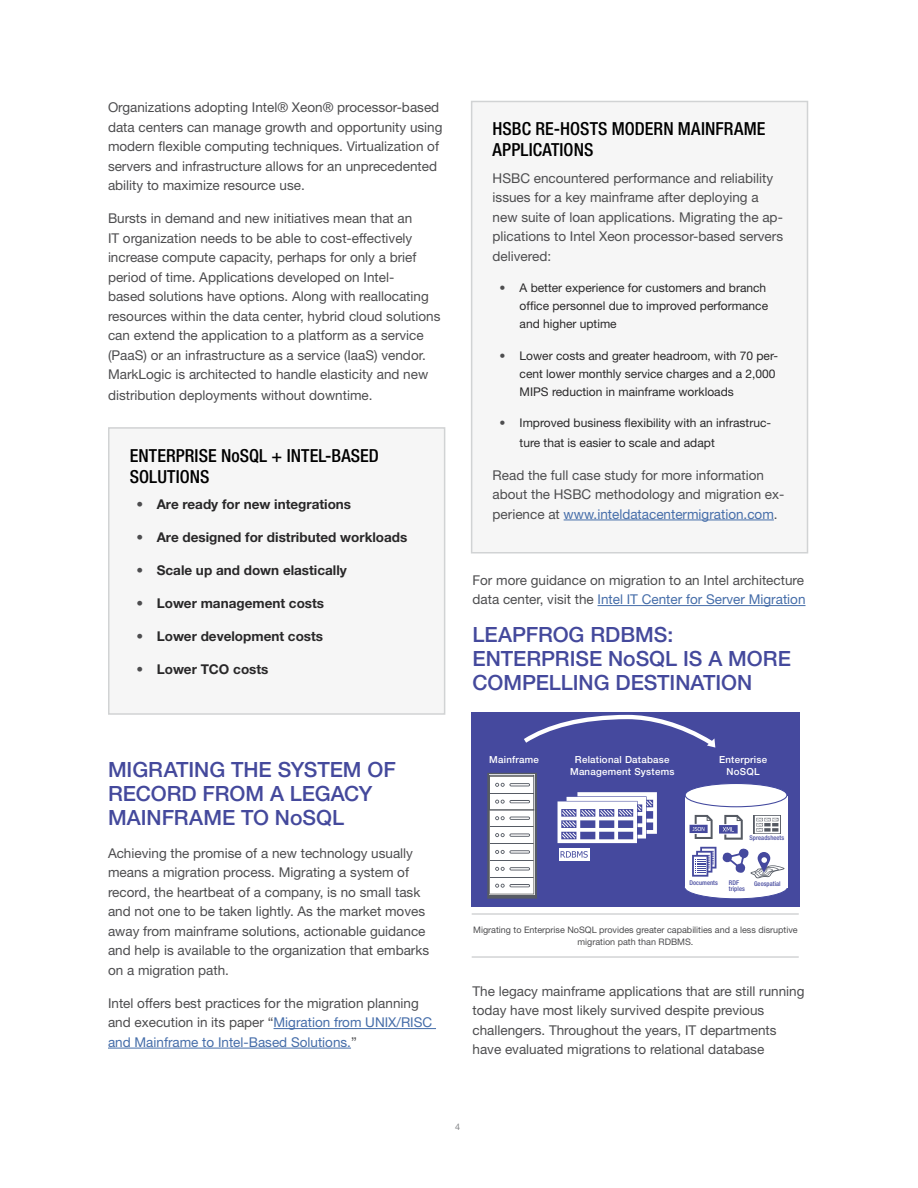
<style>
.page{position:relative;width:918px;height:1188px;background:#fff}
.page>*{position:absolute;margin:0;border:0;box-sizing:border-box;transform-origin:0 0}
.t1{font:500 21px/24px "Helvetica Neue LT Std";color:#44499c}
.t2{font:500 condensed 18px/21px "Helvetica Neue LT Std";letter-spacing:.005em;color:#000}
.t3{font:13.5px/19.5px "Helvetica Neue LT Pro";color:#4d4d4f}
.t4{font:700 13.5px "Helvetica Neue LT Std";color:#292829}
.t5{font:12px/18px "Helvetica Neue LT Pro";color:#292829}
.t6{font:500 9.75px/11.7px "Helvetica Neue LT Std";letter-spacing:.025em;color:#fff;text-align:center}
.t7{font:9px/12px "Helvetica Neue LT Pro";color:#4d4d4f;text-align:center}
.t8{font:9px "Helvetica Neue LT Pro";color:#808285}
.t9{font:500 condensed 6.45px "Helvetica Neue LT Std";letter-spacing:.01em;color:#45499e}
.s1{font-weight:400;color:#4d4d4f}
.s2{color:#456da9}
.s3{color:#4d4d4f}
</style>
<div class="page">
<hr style="left:274px;top:1028px;width:162px;height:1px;background:#456da9">
<hr style="left:108px;top:1048px;width:243px;height:1px;background:#456da9">
<hr style="left:598px;top:605px;width:208px;height:1px;background:#456da9">
<div style="left:472px;top:101px;width:336px;height:452px;background:#f6f6f6"></div>
<hr style="left:564px;top:520px;width:210px;height:1px;background:#456da9">
<div style="left:471px;top:101px;width:337px;height:453px;border:2px solid #d1d3d4"></div>
<div style="left:109px;top:428px;width:336px;height:286px;background:#f6f6f6"></div>
<div style="left:108px;top:427px;width:337px;height:288px;border:2px solid #d1d3d4"></div>
<hr style="left:472px;top:957px;width:327px;height:1px;background:#bcbec0">
<hr style="left:472px;top:914px;width:327px;height:1px;background:#bcbec0">
<div style="left:472px;top:712px;width:328px;height:195px;background:#45499e"></div>
<svg style="left:559px;top:848px;width:31px;height:13px"></svg>
<div style="left:559px;top:848px;width:30px;height:12px;background:#fff"></div>
<svg style="left:561px;top:851px;width:27px;height:7px"></svg>
<div style="left:685px;top:876px;width:102px;height:23px;background:#fff;border-radius:50%"></div>
<div style="left:684px;top:875px;width:104px;height:24px;border:1px solid #444a9f;border-radius:50%"></div>
<div style="left:685px;top:796px;width:102px;height:92px;background:#fff"></div>
<div style="left:685px;top:783px;width:102px;height:24px;background:#fff;border-radius:50%"></div>
<div style="left:685px;top:783px;width:102px;height:24px;border:1px solid #444a9f;border-radius:50%"></div>
<svg style="left:692px;top:847px;width:24px;height:30px"></svg>
<div style="left:557px;top:801px;width:81px;height:43px;border:1px solid #444a9f"></div>
<svg style="left:558px;top:792px;width:99px;height:51px"></svg>
<svg style="left:689px;top:815px;width:54px;height:25px"></svg>
<svg style="left:754px;top:815px;width:27px;height:19px"></svg>
<svg style="left:755px;top:816px;width:25px;height:17px"></svg>
<svg style="left:723px;top:848px;width:61px;height:30px"></svg>
<svg style="left:524px;top:714px;width:192px;height:34px"></svg>
<svg style="left:487px;top:773px;width:50px;height:126px;background:#d3d4d7"></svg>
<hr style="left:509px;top:783px;width:21px;height:3px;background:#565b64;border-radius:2px">
<div style="left:489px;top:775px;width:45px;height:35px;border:1px solid #565b64"></div>
<p class="t3" style="left:108px;top:97px;width:336px">Organizations adopting Intel® Xeon® processor-based data centers can manage growth and opportunity using modern flexible computing techniques. Virtualization of servers and infrastructure allows for an unprecedented ability to maximize resource use.</p>
<p class="t3" style="left:108px;top:208px;width:334px">Bursts in demand and new initiatives mean that an<br>IT organization needs to be able to cost-effectively increase compute capacity, perhaps for only a brief period of time. Applications developed on Intel-<br>based solutions have options. Along with reallocating resources within the data center, hybrid cloud solutions can extend the application to a platform as a service (PaaS) or an infrastructure as a service (IaaS) vendor.<br>MarkLogic is architected to handle elasticity and new</p>
<p class="t3" style="left:108px;top:385px;width:266px">distribution deployments without downtime.</p>
<h2 class="t2" style="left:130px;top:445px;width:251px">ENTERPRISE NoSQL + INTEL-BASED<br>SOLUTIONS</h2>
<p class="t4" style="left:136px;top:496px;width:216px"><span class="s1">•</span> Are ready for new integrations</p>
<p class="t4" style="left:136px;top:529px;width:272px"><span class="s1">•</span> Are designed for distributed workloads</p>
<p class="t4" style="left:136px;top:562px;width:212px"><span class="s1">•</span> Scale up and down elastically</p>
<p class="t4" style="left:136px;top:595px;width:189px"><span class="s1">•</span> Lower management costs</p>
<p class="t4" style="left:136px;top:628px;width:188px"><span class="s1">•</span> Lower development costs</p>
<p class="t4" style="left:136px;top:661px;width:134px"><span class="s1">•</span> Lower TCO costs</p>
<h1 class="t1" style="left:108px;top:757px;width:289px">MIGRATING THE SYSTEM OF<br>RECORD FROM A LEGACY<br>MAINFRAME TO NoSQL</h1>
<p class="t3" style="left:108px;top:843px;width:323px">Achieving the promise of a new technology usually means a migration process. Migrating a system of record, the heartbeat of a company, is no small task and not one to be taken lightly. As the market moves away from mainframe solutions, actionable guidance and help is available to the organization that embarks on a migration path.</p>
<p class="t3" style="left:108px;top:993px;width:326px">Intel offers best practices for the migration planning and execution in its paper “<span class="s2">Migration from UNIX/RISC and Mainframe to Intel-Based Solutions.</span>”</p>
<h2 class="t2" style="left:493px;top:118px;width:274px">HSBC RE-HOSTS MODERN MAINFRAME<br>APPLICATIONS</h2>
<p class="t3" style="left:493px;top:168px;width:292px">HSBC encountered performance and reliability issues for a key mainframe after deploying a new suite of loan applications. Migrating the ap&shy;plications to Intel Xeon processor-based servers delivered:</p>
<p class="t5" style="left:520px;top:279px;width:250px;text-indent:-20px"><span class="s3">•</span> A better experience for customers and branch office personnel due to improved performance and higher uptime</p>
<p class="t5" style="left:520px;top:346px;width:260px;text-indent:-20px"><span class="s3">•</span> Lower costs and greater headroom, with 70 per&shy;cent lower monthly service charges and a 2,000<br>MIPS reduction in mainframe workloads</p>
<p class="t5" style="left:520px;top:413px;width:253px;line-height:19.5px;text-indent:-20px"><span class="s3">•</span> Improved business flexibility with an infrastruc&shy;ture that is easier to scale and adapt</p>
<p class="t3" style="left:493px;top:465px;width:293px">Read the full case study for more information about the HSBC methodology and migration ex&shy;perience at <span class="s2">www.inteldatacentermigration.com</span>.</p>
<p class="t3" style="left:472px;top:570px;width:335px">For more guidance on migration to an Intel architecture data center, visit the <span class="s2">Intel IT Center for Server Migration</span></p>
<h1 class="t1" style="left:472px;top:622px;width:320px">LEAPFROG RDBMS:<br>ENTERPRISE NoSQL IS A MORE<br>COMPELLING DESTINATION</h1>
<p class="t6" style="left:489px;top:753px;width:51px">Mainframe</p>
<p class="t6" style="left:570px;top:753px;width:106px">Relational Database<br>Management Systems</p>
<p class="t6" style="left:719px;top:753px;width:50px">Enterprise<br>NoSQL</p>
<p class="t9" style="left:750px;top:834px;width:36px">Spreadsheets</p>
<p class="t9" style="left:689px;top:879px;width:30px">Documents</p>
<p class="t9" style="left:729px;top:879px;width:12px">RDF</p>
<p class="t9" style="left:754px;top:880px;width:28px">Geospatial</p>
<p class="t9" style="left:729px;top:885px;width:17px">triples</p>
<p class="t7" style="left:473px;top:924px;width:326px">Migrating to Enterprise NoSQL provides greater capabilities and a less disruptive migration path than RDBMS.</p>
<p class="t3" style="left:472px;top:981px;width:334px">The legacy mainframe applications that are still running today have most likely survived despite previous challengers. Throughout the years, IT departments have evaluated migrations to relational database</p>
<p class="t8" style="left:455px;top:1121px;width:7px">4</p>
</div>
